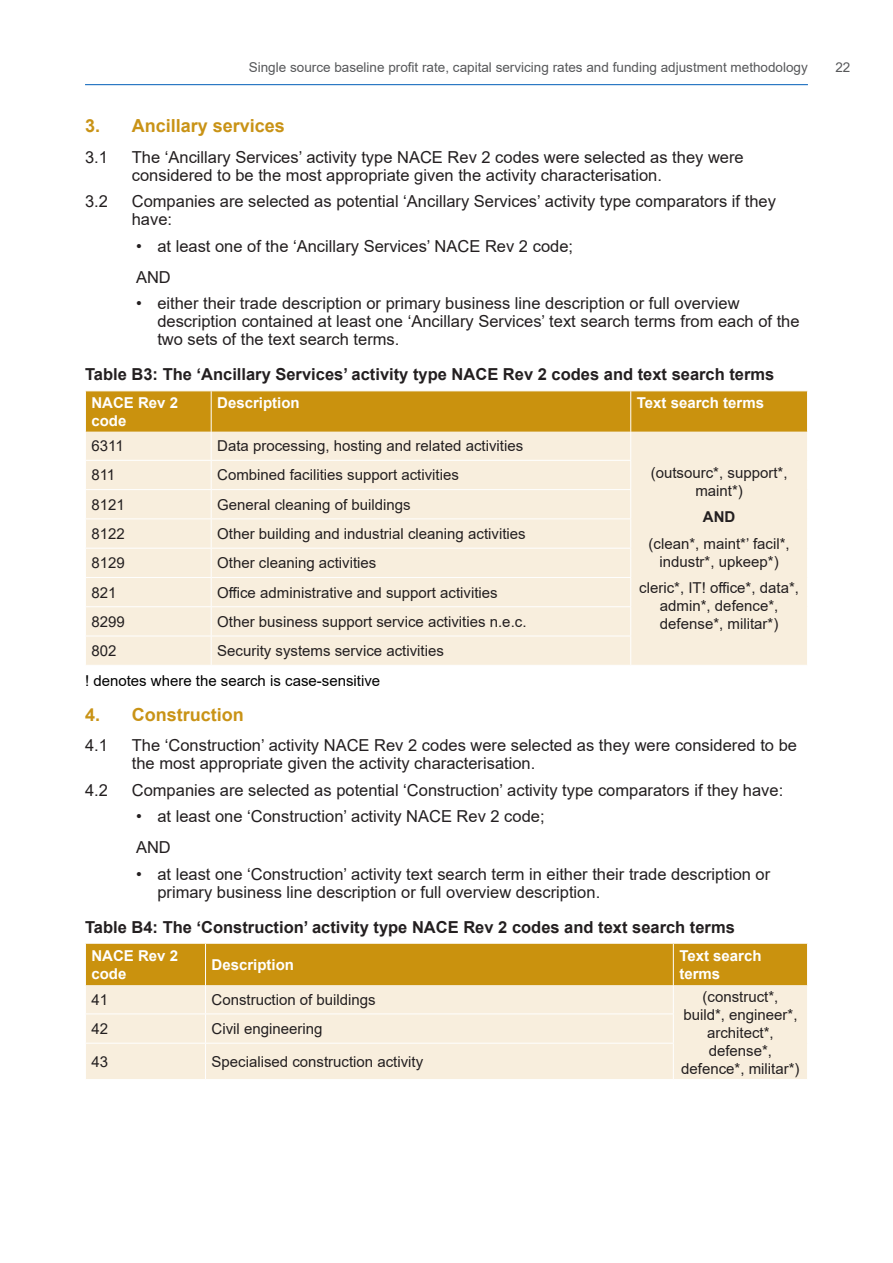
<style>
.page{position:relative;width:893px;height:1263px;background:#fff}
.page>*{position:absolute;margin:0;border:0;box-sizing:border-box;transform-origin:0 0}
.t1{font:700 18px "Arial";color:#c99316}
.t2{font:16.5px/18px "Arial";color:#231f20}
.Body_text_-_no_numbe{font:700 16.5px "Arial";color:#231f20}
.Body_text_-_no_numbe-2{font:16.5px "Arial MT2";color:#231f20}
.Table_body{font:15px/18px "Arial";color:#231f20;text-align:center}
.Table_body-2{font:700 15px/18px "Arial";color:#fff}
.t3{font:15px "Arial";color:#000}
.Table_body-3{font:700 15px "Arial";color:#231f20}
.Table_body-4{font:15px "Arial MT2";color:#231f20}
.t4{font:13.5px "Arial";color:#57585a}
.s1{font-family:"Arial MT2"}
</style>
<div class="page">
<hr style="left:85px;top:84px;width:723px;height:1px;background:#005eb8">
<svg style="left:85px;top:391px;width:723px;height:274px;background:#f1e0bf"></svg>
<div style="left:86px;top:1043px;width:721px;height:36px;background:#f8eedd"></div>
<svg style="left:85px;top:943px;width:723px;height:100px;background:#e5c889"></svg>
<hr style="left:85px;top:1043px;width:121px;height:1px;background:#fff">
<hr style="left:206px;top:1043px;width:468px;height:1px;background:#fff">
<hr style="left:205px;top:1043px;width:1px;height:36px;background:#fff">
<hr style="left:673px;top:1043px;width:1px;height:36px;background:#fff">
<p class="t4" style="left:249px;top:58px;width:561px">Single source baseline profit rate, capital servicing rates and funding adjustment methodology</p>
<p class="t4" style="left:835px;top:58px;width:17px">22</p>
<p class="t1" style="left:85px;top:113px;width:201px">3. Ancillary services</p>
<p class="t2" style="left:85px;top:148px;width:24px">3.1</p>
<p class="t2" style="left:132px;top:148px;width:613px">The ‘Ancillary Services’ activity type NACE Rev 2 codes were selected as they were considered to be the most appropriate given the activity characterisation.</p>
<p class="t2" style="left:85px;top:193px;width:24px">3.2</p>
<p class="t2" style="left:132px;top:193px;width:646px">Companies are selected as potential ‘Ancillary Services’ activity type comparators if they have:</p>
<p class="t2" style="left:136px;top:237px;width:439px"><span class="s1">•</span> at least one of the ‘Ancillary Services’ NACE Rev 2 code;</p>
<p class="Body_text_-_no_numbe-2" style="left:136px;top:266px;width:36px">AND</p>
<p class="t2" style="left:157px;top:294px;width:644px;text-indent:-21px"><span class="s1">•</span> either their trade description or primary business line description or full overview description contained at least one ‘Ancillary Services’ text search terms from each of the two sets of the text search terms.</p>
<p class="Body_text_-_no_numbe" style="left:85px;top:363px;width:691px">Table B3: The ‘Ancillary Services’ activity type NACE Rev 2 codes and text search terms</p>
<p class="Table_body-2" style="left:91px;top:394px;width:88px">NACE Rev 2 code</p>
<p class="Table_body-2" style="left:217px;top:394px;width:84px">Description</p>
<p class="Table_body-2" style="left:637px;top:394px;width:129px">Text search terms</p>
<p class="Table_body" style="left:91px;top:437px;width:34px">6311</p>
<p class="Table_body" style="left:217px;top:437px;width:307px">Data processing, hosting and related activities</p>
<p class="Table_body" style="left:651px;top:463px;width:138px">(outsourc*, support*, maint*)</p>
<p class="Table_body-3" style="left:703px;top:506px;width:34px">AND</p>
<p class="Table_body" style="left:649px;top:534px;width:143px">(clean*, maint*’ facil*, industr*, upkeep*)</p>
<p class="Table_body" style="left:639px;top:579px;width:161px">cleric*, IT! office*, data*, admin*, defence*, defense*, militar*)</p>
<p class="Table_body" style="left:91px;top:466px;width:25px">811</p>
<p class="Table_body" style="left:217px;top:466px;width:243px">Combined facilities support activities</p>
<p class="Table_body" style="left:91px;top:495px;width:35px">8121</p>
<p class="Table_body" style="left:217px;top:495px;width:195px">General cleaning of buildings</p>
<p class="Table_body" style="left:91px;top:525px;width:35px">8122</p>
<p class="Table_body" style="left:217px;top:525px;width:310px">Other building and industrial cleaning activities</p>
<p class="Table_body" style="left:91px;top:554px;width:35px">8129</p>
<p class="Table_body" style="left:217px;top:554px;width:161px">Other cleaning activities</p>
<p class="Table_body" style="left:91px;top:583px;width:27px">821</p>
<p class="Table_body" style="left:217px;top:583px;width:282px">Office administrative and support activities</p>
<p class="Table_body" style="left:91px;top:612px;width:35px">8299</p>
<p class="Table_body" style="left:217px;top:612px;width:311px">Other business support service activities n.e.c.</p>
<p class="Table_body" style="left:91px;top:642px;width:27px">802</p>
<p class="Table_body" style="left:217px;top:642px;width:228px">Security systems service activities</p>
<p class="t3" style="left:85px;top:671px;width:297px">! denotes where the search is case-sensitive</p>
<p class="t1" style="left:85px;top:701px;width:160px">4. Construction</p>
<p class="Body_text_-_no_numbe-2" style="left:85px;top:734px;width:24px">4.1</p>
<p class="t2" style="left:132px;top:736px;width:667px">The ‘Construction’ activity NACE Rev 2 codes were selected as they were considered to be the most appropriate given the activity characterisation.</p>
<p class="t2" style="left:85px;top:781px;width:24px">4.2</p>
<p class="t2" style="left:132px;top:781px;width:653px">Companies are selected as potential ‘Construction’ activity type comparators if they have:</p>
<p class="t2" style="left:136px;top:807px;width:410px"><span class="s1">•</span> at least one ‘Construction’ activity NACE Rev 2 code;</p>
<p class="Body_text_-_no_numbe-2" style="left:136px;top:836px;width:36px">AND</p>
<p class="t2" style="left:157px;top:865px;width:614px;text-indent:-21px"><span class="s1">•</span> at least one ‘Construction’ activity text search term in either their trade description or primary business line description or full overview description.</p>
<p class="Body_text_-_no_numbe" style="left:85px;top:915px;width:651px">Table B4: The ‘Construction’ activity type NACE Rev 2 codes and text search terms</p>
<p class="Table_body-2" style="left:91px;top:947px;width:88px">NACE Rev 2 code</p>
<p class="Table_body-2" style="left:212px;top:956px;width:84px">Description</p>
<p class="Table_body-2" style="left:679px;top:947px;width:84px">Text search terms</p>
<p class="Table_body-4" style="left:91px;top:989px;width:18px">41</p>
<p class="Table_body" style="left:212px;top:990px;width:166px">Construction of buildings</p>
<p class="Table_body" style="left:681px;top:987px;width:120px">(construct*, build*, engineer*, architect*, defense*, defence*, militar*)</p>
<p class="Table_body" style="left:91px;top:1020px;width:18px">42</p>
<p class="Table_body" style="left:212px;top:1020px;width:112px">Civil engineering</p>
<p class="Table_body" style="left:91px;top:1052px;width:18px">43</p>
<p class="Table_body" style="left:212px;top:1052px;width:213px">Specialised construction activity</p>
</div>
